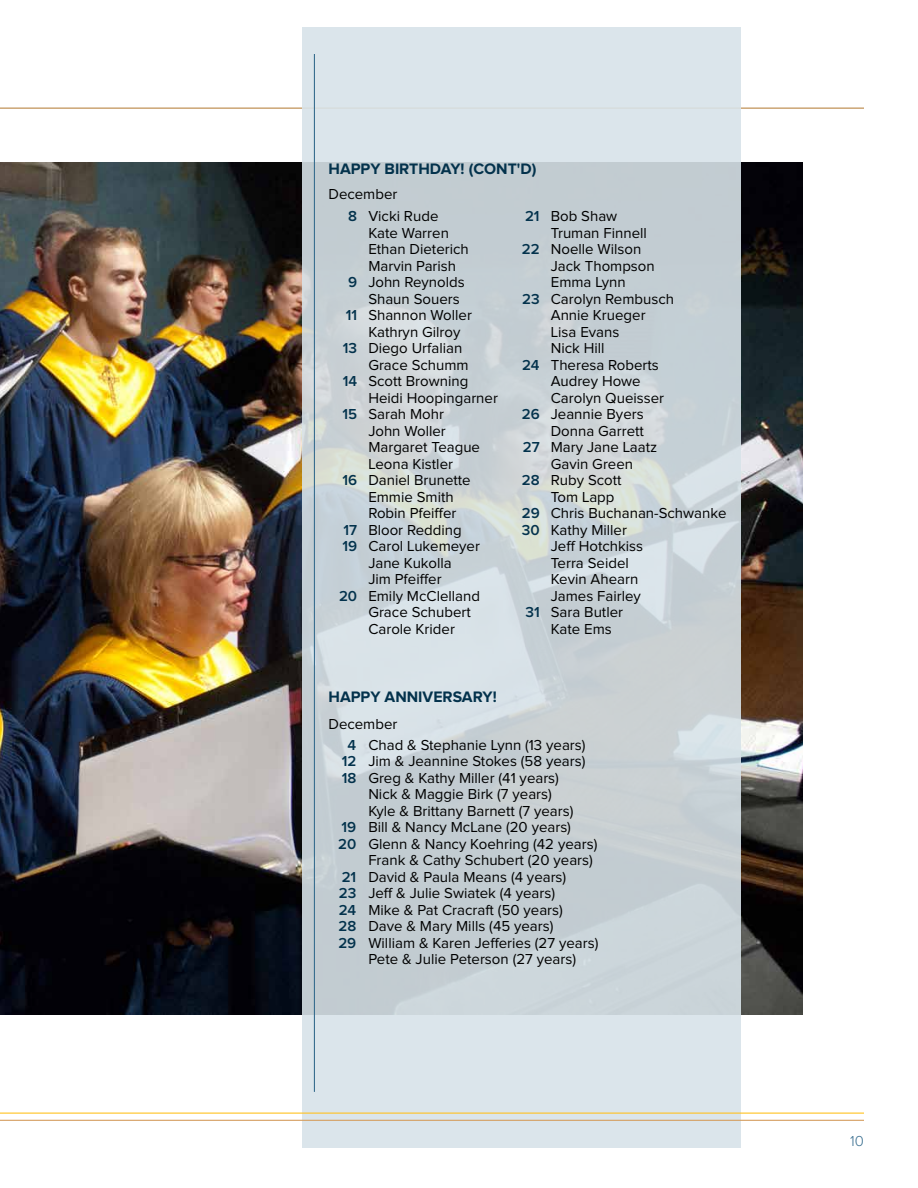
<style>
.page{position:relative;width:918px;height:1188px;background:#fff}
.page>*{position:absolute;margin:0;border:0;box-sizing:border-box;transform-origin:0 0}
.t1{font:700 15.75px "Proxima Nova";color:#03324c}
.t2{font:15px/16.5px "Proxima Nova";color:#000}
.t3{font:600 15px/16.5px "Proxima Nova";color:#03324c}
.t4{font:300 15px "Proxima Nova";color:#396e8f}
</style>
<div class="page">
<img style="left:0;top:162px;width:802px;height:852px">
<hr style="left:0;top:108px;width:864px;height:1px;background:#ba8746">
<svg style="left:302px;top:27px;width:439px;height:1121px;background:#cdd6db"></svg>
<hr style="left:314px;top:54px;width:1px;height:1038px;background:#396e8f">
<hr style="left:0;top:1120px;width:864px;height:1px;background:#d59e60">
<hr style="left:0;top:1113px;width:864px;height:1px;background:#ffc222">
<p class="t1" style="left:328px;top:162px;width:209px">HAPPY BIRTHDAY! (CONT'D)</p>
<p class="t2" style="left:328px;top:187px;width:70px">December</p>
<p class="t3" style="left:348px;top:208px;width:10px">8</p>
<p class="t3" style="left:348px;top:274px;width:11px">9</p>
<p class="t3" style="left:346px;top:307px;width:13px">11</p>
<p class="t3" style="left:343px;top:340px;width:16px">13</p>
<p class="t3" style="left:343px;top:373px;width:16px">14</p>
<p class="t3" style="left:343px;top:406px;width:16px">15</p>
<p class="t3" style="left:342px;top:472px;width:16px">16</p>
<p class="t3" style="left:342px;top:522px;width:16px">17<br>19</p>
<p class="t3" style="left:339px;top:588px;width:20px">20</p>
<p class="t2" style="left:368px;top:209px;width:131px">Vicki Rude<br>Kate Warren<br>Ethan Dieterich<br>Marvin Parish<br>John Reynolds<br>Shaun Souers<br>Shannon Woller<br>Kathryn Gilroy<br>Diego Urfalian<br>Grace Schumm<br>Scott Browning<br>Heidi Hoopingarner<br>Sarah Mohr<br>John Woller<br>Margaret Teague<br>Leona Kistler<br>Daniel Brunette<br>Emmie Smith<br>Robin Pfeiffer<br>Bloor Redding<br>Carol Lukemeyer<br>Jane Kukolla<br>Jim Pfeiffer<br>Emily McClelland<br>Grace Schubert<br>Carole Krider</p>
<p class="t3" style="left:525px;top:209px;width:16px">21</p>
<p class="t3" style="left:522px;top:242px;width:19px">22</p>
<p class="t3" style="left:522px;top:291px;width:19px">23</p>
<p class="t3" style="left:522px;top:357px;width:19px">24</p>
<p class="t3" style="left:522px;top:407px;width:19px">26</p>
<p class="t3" style="left:523px;top:440px;width:18px">27</p>
<p class="t3" style="left:522px;top:473px;width:19px">28</p>
<p class="t3" style="left:522px;top:506px;width:19px">29<br>30</p>
<p class="t3" style="left:525px;top:605px;width:16px">31</p>
<p class="t2" style="left:551px;top:209px;width:177px">Bob Shaw<br>Truman Finnell<br>Noelle Wilson<br>Jack Thompson<br>Emma Lynn<br>Carolyn Rembusch<br>Annie Krueger<br>Lisa Evans<br>Nick Hill<br>Theresa Roberts<br>Audrey Howe<br>Carolyn Queisser<br>Jeannie Byers<br>Donna Garrett<br>Mary Jane Laatz<br>Gavin Green<br>Ruby Scott<br>Tom Lapp<br>Chris Buchanan-Schwanke<br>Kathy Miller<br>Jeff Hotchkiss<br>Terra Seidel<br>Kevin Ahearn<br>James Fairley<br>Sara Butler<br>Kate Ems</p>
<p class="t1" style="left:328px;top:690px;width:170px">HAPPY ANNIVERSARY!</p>
<p class="t2" style="left:328px;top:716px;width:70px">December</p>
<p class="t3" style="left:342px;top:737px;width:16px;text-align:center">4<br>12<br>18</p>
<p class="t3" style="left:338px;top:820px;width:20px">19<br>20</p>
<p class="t3" style="left:338px;top:869px;width:19px;text-align:justify">21<br>23<br>24<br>28<br>29</p>
<p class="t2" style="left:368px;top:737px;width:232px">Chad &amp; Stephanie Lynn (13 years)<br>Jim &amp; Jeannine Stokes (58 years)<br>Greg &amp; Kathy Miller (41 years)<br>Nick &amp; Maggie Birk (7 years)<br>Kyle &amp; Brittany Barnett (7 years)<br>Bill &amp; Nancy McLane (20 years)<br>Glenn &amp; Nancy Koehring (42 years)<br>Frank &amp; Cathy Schubert (20 years)<br>David &amp; Paula Means (4 years)<br>Jeff &amp; Julie Swiatek (4 years)<br>Mike &amp; Pat Cracraft (50 years)<br>Dave &amp; Mary Mills (45 years)<br>William &amp; Karen Jefferies (27 years)<br>Pete &amp; Julie Peterson (27 years)</p>
<p class="t4" style="left:850px;top:1134px;width:15px">10</p>
</div>
